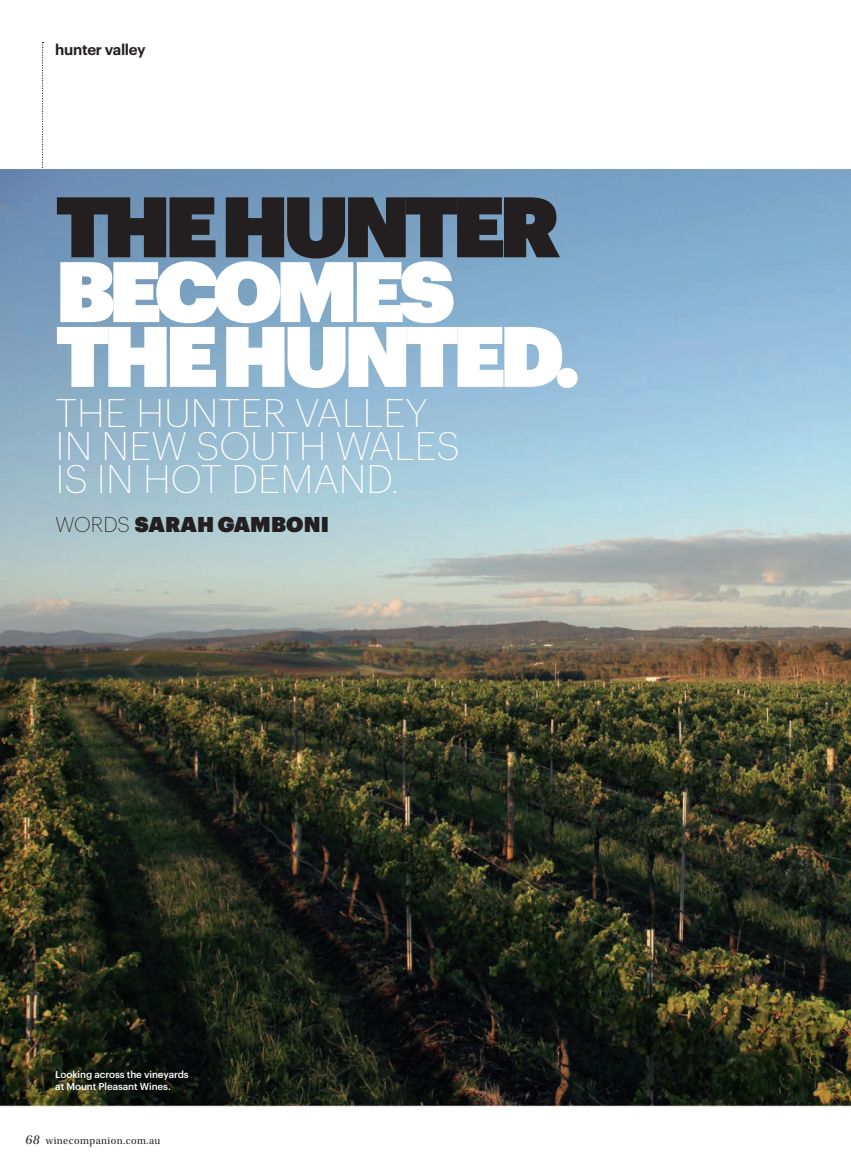
<style>
.page{position:relative;width:851px;height:1170px;background:#fff}
.page>*{position:absolute;margin:0;border:0;box-sizing:border-box;transform-origin:0 0}
.t1{font:83.7px/64.8px "Graphik Super";letter-spacing:-.075em;color:#fff}
.t2{font:83.7px "Graphik Super";letter-spacing:-.075em;color:#231f20}
.t3{font:200 39px/33px "Graphik";letter-spacing:.005em;color:#fff}
.t4{font:21px "Graphik Super";letter-spacing:.005em;color:#231f20}
.t5{font:600 15px "Graphik";letter-spacing:-.02em;color:#231f20}
.t6{font:10.5px "Utopia Std Subh";letter-spacing:.04em;color:#231f20}
.t7{font:500 9.9px/11.4px "Graphik";letter-spacing:-.01em;color:#fff}
.s1{font-family:"Graphik";font-weight:200}
.s2{font-family:"Utopia Std Subh It";font-size:13.5px}
</style>
<div class="page">
<svg style="left:42px;top:42px;width:2px;height:126px"></svg>
<img style="left:0;top:169px;width:851px;height:937px">
<h3 class="t5" style="left:55px;top:38px;width:92px">hunter valley</h3>
<h1 class="t2" style="left:55px;top:161px;width:506px">THE HUNTER</h1>
<h1 class="t1" style="left:55px;top:251px;width:526px">BECOMES<br>THE HUNTED.</h1>
<h2 class="t3" style="left:55px;top:393px;width:405px">THE HUNTER VALLEY<br>IN NEW SOUTH WALES<br>IS IN HOT DEMAND.</h2>
<h3 class="t4" style="left:55px;top:508px;width:275px"><span class="s1">WORDS</span> SARAH GAMBONI</h3>
<p class="t7" style="left:55px;top:1067px;width:135px">Looking across the vineyards at Mount Pleasant Wines.</p>
<p class="t6" style="left:26px;top:1134px;width:136px"><span class="s2">68</span> winecompanion.com.au</p>
</div>
